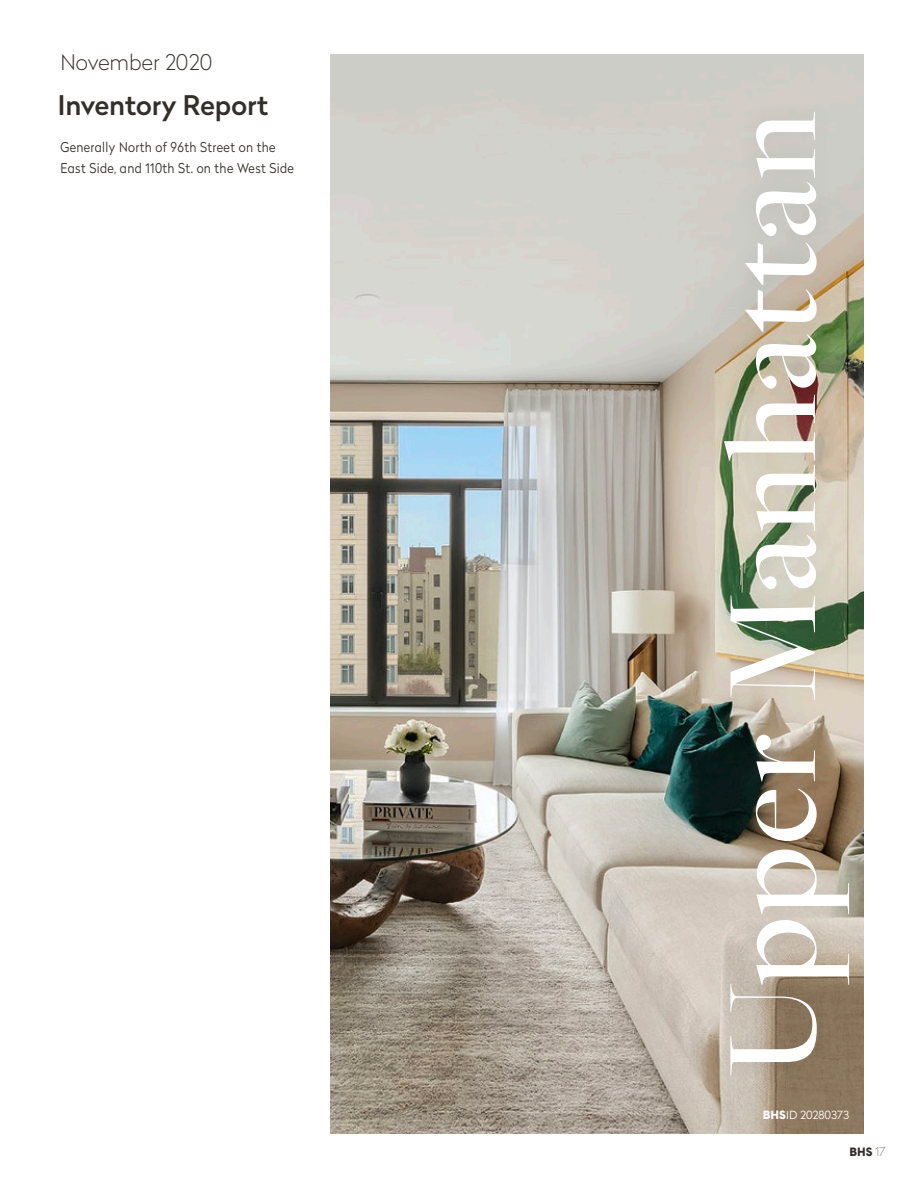
<style>
.page{position:relative;width:918px;height:1188px;background:#fff}
.page>*{position:absolute;margin:0;border:0;box-sizing:border-box;transform-origin:0 0}
.t1{font:500 135px "Freight Big Pro";letter-spacing:.02em;color:#fff}
.t2{font:500 27px "Radikal";color:#322f2a}
.t3{font:100 21.45px "Radikal";color:#322f2a}
.Headline_B_All_Caps{font:300 13.5px/21px "Radikal";letter-spacing:.03em;color:#322f2a;scale:.9 1}
.t4{font:900 12px "Cadiz";color:#322f2a}
.t5{font:300 11.25px "Radikal";color:#fff}
.s1{font-family:"Cadiz";font-weight:900;font-size:12px}
.s2{font-family:"Radikal";font-weight:100}
</style>
<div class="page">
<img style="left:331px;top:54px;width:533px;height:1080px">
<div style="left:703px;top:95px;width:168px;height:998px;background:#231f20;opacity:.1"></div>
<p class="t3" style="left:60px;top:48px;width:153px">November 2020</p>
<p class="t2" style="left:58px;top:86px;width:212px">Inventory Report</p>
<p class="Headline_B_All_Caps" style="left:60px;top:136px;width:261px">Generally North of 96th Street on the<br>East Side, and 110th St. on the West Side</p>
<p class="t1" style="left:683px;top:1076px;width:966px;rotate:-90deg">Upper Manhattan</p>
<p class="t5" style="left:763px;top:1107px;width:88px"><span class="s1">BHS</span>ID 20280373</p>
<p class="t4" style="left:849px;top:1144px;width:38px">BHS <span class="s2">17</span></p>
</div>
